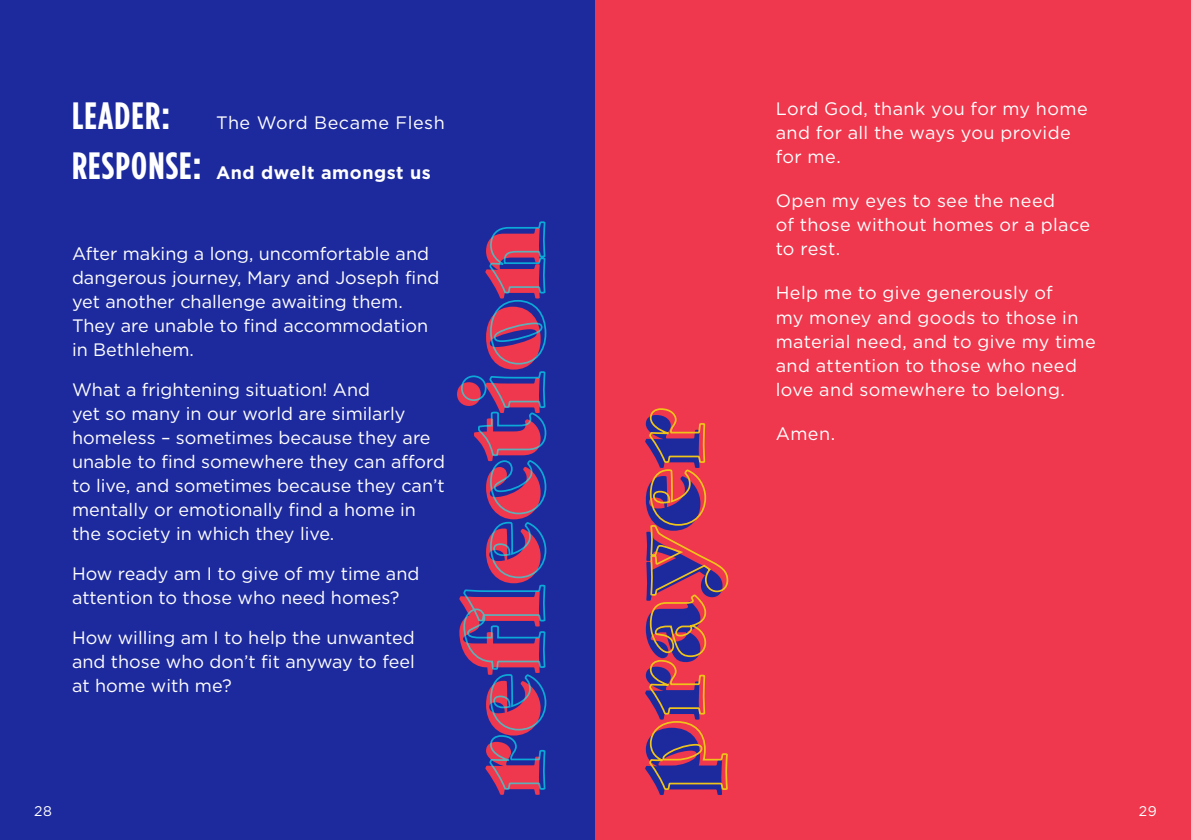
<style>
.page{position:relative;width:1191px;height:840px;background:#fff}
.page>*{position:absolute;margin:0;border:0;box-sizing:border-box;transform-origin:0 0}
.t1{font:103.4px "Gastromond";letter-spacing:.04em;color:#ef374d}
.t2{font:103.4px "Gastromond";letter-spacing:.04em;color:#1d2a9d}
.t3{font:18px/24px "Gotham";color:#fff}
.t4{font:18px/24px "Gotham";letter-spacing:.02em;color:#fff}
.t5{font:18px/24px "Gotham";letter-spacing:.025em;color:#fff}
.t6{font:700 18px "Gotham";letter-spacing:.03em;color:#fff}
.t7{font:18px "Gotham";letter-spacing:.03em;color:#fff}
.t8{font:14px "Gotham";color:#fff}
.s1{font-family:"Gotham Condensed";font-weight:700;font-size:38px}
.s2{font-family:"Gotham Condensed";font-size:38px}
</style>
<div class="page">
<div style="left:0;top:0;width:595px;height:839px;background:#1d2a9d"></div>
<div style="left:595px;top:0;width:596px;height:839px;background:#ef374d"></div>
<svg style="left:461px;top:221px;width:86px;height:569px"></svg>
<svg style="left:649px;top:408px;width:80px;height:382px"></svg>
<p class="t7" style="left:72px;top:112px;width:374px"><span class="s1">LEADER:</span> The Word Became Flesh</p>
<p class="t6" style="left:72px;top:162px;width:360px"><span class="s2">RESPONSE:</span> And dwelt amongst us</p>
<p class="t3" style="left:72px;top:241px;width:369px">After making a long, uncomfortable and dangerous journey, Mary and Joseph find yet another challenge awaiting them.<br>They are unable to find accommodation in Bethlehem.</p>
<p class="t3" style="left:72px;top:377px;width:374px">What a frightening situation! And<br>yet so many in our world are similarly homeless – sometimes because they are unable to find somewhere they can afford to live, and sometimes because they can’t mentally or emotionally find a home in the society in which they live.</p>
<p class="t3" style="left:72px;top:561px;width:349px">How ready am I to give of my time and attention to those who need homes?</p>
<p class="t3" style="left:72px;top:625px;width:344px;text-align:justify">How willing am I to help the unwanted and those who don’t fit anyway to feel at home with me?</p>
<p class="t1" style="left:421px;top:795px;width:570px;rotate:-90deg">reflection</p>
<p class="t2" style="left:580px;top:795px;width:382px;rotate:-90deg">prayer</p>
<p class="t5" style="left:775px;top:96px;width:313px">Lord God, thank you for my home and for all the ways you provide for me.</p>
<p class="t4" style="left:775px;top:188px;width:316px">Open my eyes to see the need<br>of those without homes or a place to rest.</p>
<p class="t4" style="left:775px;top:280px;width:322px">Help me to give generously of<br>my money and goods to those in material need, and to give my time and attention to those who need love and somewhere to belong.</p>
<p class="t3" style="left:775px;top:420px;width:61px">Amen.</p>
<p class="t8" style="left:34px;top:803px;width:20px">28</p>
<p class="t8" style="left:1138px;top:803px;width:20px">29</p>
</div>
